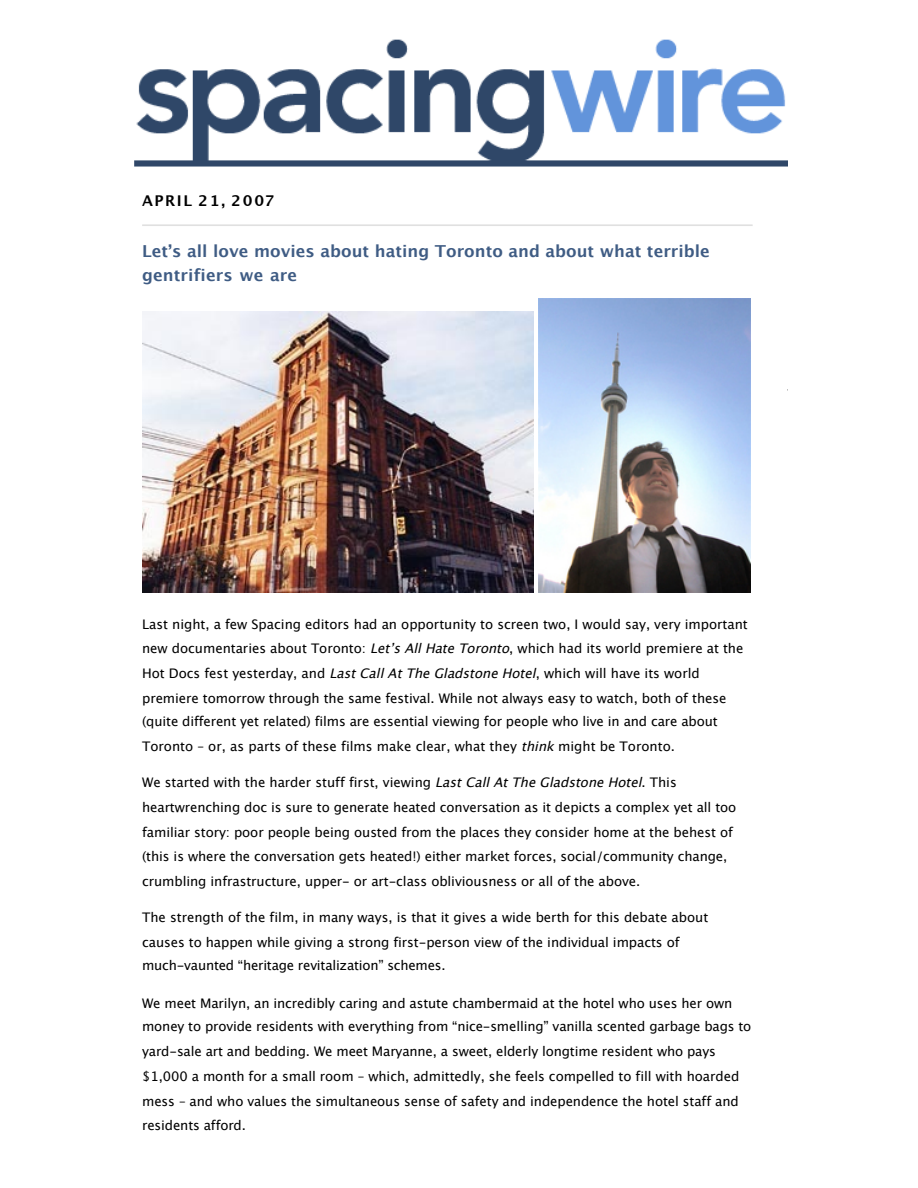
<style>
.page{position:relative;width:918px;height:1188px;background:#fff}
.page>*{position:absolute;margin:0;border:0;box-sizing:border-box;transform-origin:0 0}
.t1{font:700 16.5px/23.1px "Lucida Grande";color:#3f5c84}
.t2{font:700 14.85px "Lucida Grande";letter-spacing:.11em;color:#000}
.t3{font:13.2px/24.8px "Lucida Grande";letter-spacing:-.005em;color:#000}
.s1{font-style:italic}
</style>
<div class="page">
<hr style="left:142px;top:224px;width:611px;height:2px;background:#e0e0e0">
<img style="left:134px;top:39px;width:654px;height:128px">
<img style="left:142px;top:312px;width:391px;height:280px">
<img style="left:538px;top:299px;width:213px;height:293px">
<p class="t2" style="left:142px;top:195px;width:134px">APRIL 21, 2007</p>
<p class="t1" style="left:142px;top:241px;width:569px">Let’s all love movies about hating Toronto and about what terrible gentrifiers we are</p>
<p class="t3" style="left:142px;top:612px;width:607px">Last night, a few Spacing editors had an opportunity to screen two, I would say, very important new documentaries about Toronto: <span class="s1">Let’s All Hate Toronto</span>, which had its world premiere at the Hot Docs fest yesterday, and <span class="s1">Last Call At The Gladstone Hotel</span>, which will have its world premiere tomorrow through the same festival. While not always easy to watch, both of these</p>
<p class="t3" style="left:142px;top:710px;width:577px">(quite different yet related) films are essential viewing for people who live in and care about<br>Toronto – or, as parts of these films make clear, what they <span class="s1">think</span> might be Toronto.</p>
<p class="t3" style="left:142px;top:771px;width:596px">We started with the harder stuff first, viewing <span class="s1">Last Call At The Gladstone Hotel</span>. This heartwrenching doc is sure to generate heated conversation as it depicts a complex yet all too familiar story: poor people being ousted from the places they consider home at the behest of (this is where the conversation gets heated!) either market forces, social/community change, crumbling infrastructure, upper- or art-class obliviousness or all of the above.</p>
<p class="t3" style="left:142px;top:906px;width:568px">The strength of the film, in many ways, is that it gives a wide berth for this debate about causes to happen while giving a strong first-person view of the individual impacts of</p>
<p class="t3" style="left:142px;top:954px;width:305px">much-vaunted “heritage revitalization” schemes.</p>
<p class="t3" style="left:142px;top:993px;width:611px;line-height:23.1px">We meet Marilyn, an incredibly caring and astute chambermaid at the hotel who uses her own money to provide residents with everything from “nice-smelling” vanilla scented garbage bags to</p>
<p class="t3" style="left:142px;top:1040px;width:599px">yard-sale art and bedding. We meet Maryanne, a sweet, elderly longtime resident who pays $1,000 a month for a small room – which, admittedly, she feels compelled to fill with hoarded mess – and who values the simultaneous sense of safety and independence the hotel staff and residents afford.</p>
</div>
